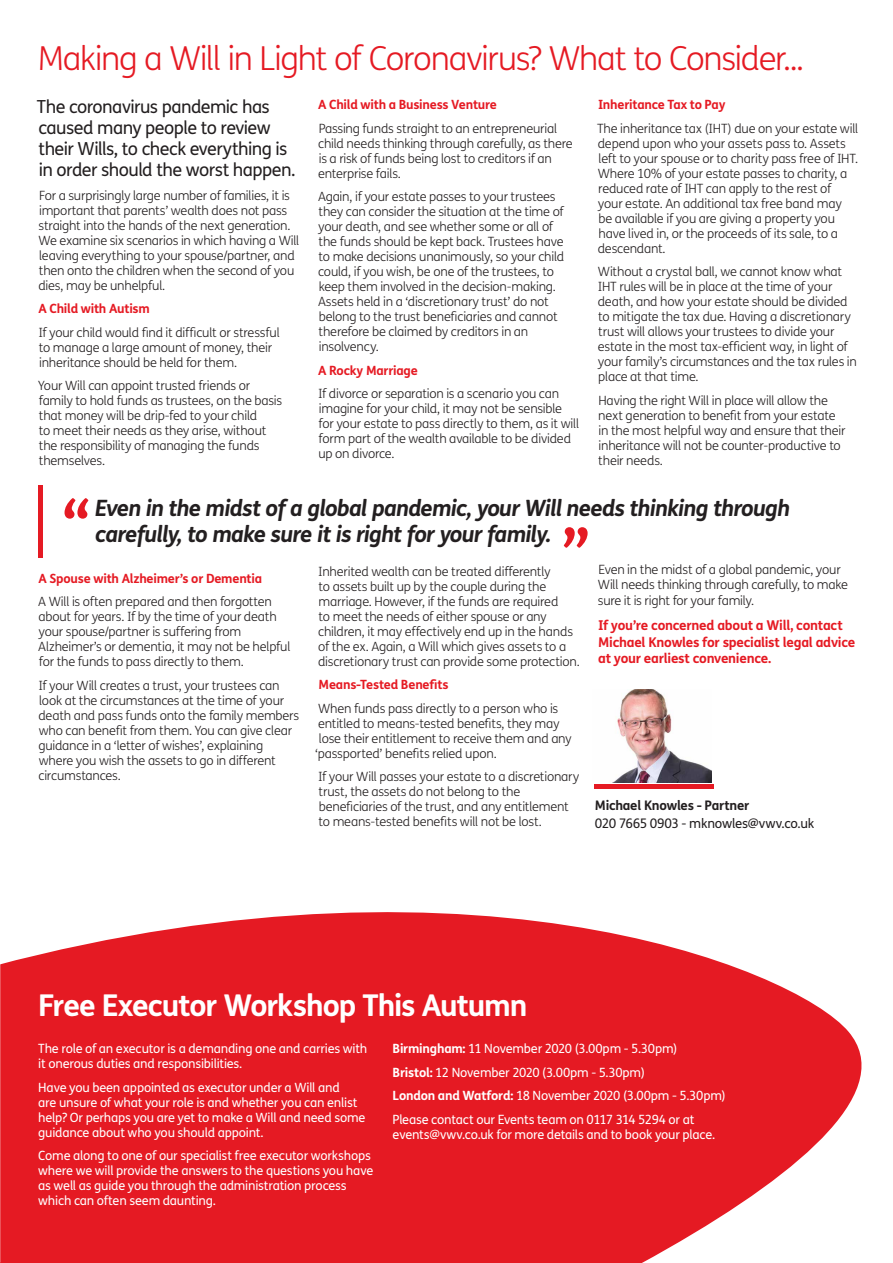
<style>
.page{position:relative;width:893px;height:1263px;background:#fff}
.page>*{position:absolute;margin:0;border:0;box-sizing:border-box;transform-origin:0 0}
.Quote__Speech_-_left{font:700 60px "FS Me";color:#e51a23}
.Quote__Speech_-_righ{font:700 60px "FS Me";color:#e51a23}
.Author{font:300 33px "FS Me";letter-spacing:-.035em;color:#e51a23}
.Author-2{font:700 30px "FS Me";letter-spacing:-.035em;color:#fff}
.Body{font:italic 700 22.5px "FS Me";letter-spacing:-.035em;color:#231f20}
.Body-2{font:18px/21px "FS Me";letter-spacing:-.03em;color:#231f20}
.Body-3{font:700 13.5px/16.5px "FS Me";letter-spacing:-.02em;color:#e51a23}
.Author-3{font:13.2px/18px "FS Me";letter-spacing:-.02em;color:#231f20}
.Body-4{font:300 12.75px/15px "FS Me";letter-spacing:-.015em;color:#231f20}
.Body-5{font:12.75px/15px "FS Me";letter-spacing:-.015em;color:#fff}
.Sub_heading{font:700 12.75px "FS Me";letter-spacing:-.02em;color:#e51a23}
.s1{font-weight:700}
</style>
<div class="page">
<svg style="left:0;top:912px;width:862px;height:351px;background:#e83840"></svg>
<img style="left:612px;top:689px;width:99px;height:94px">
<hr style="left:595px;top:784px;width:119px;height:4px;background:#e51a23">
<div style="left:38px;top:485px;width:5px;height:72px;background:#e51a23"></div>
<p class="Author" style="left:38px;top:36px;width:767px">Making a Will in Light of Coronavirus? What to Consider...</p>
<p class="Body-2" style="left:37px;top:96px;width:260px">The coronavirus pandemic has caused many people to review their Wills, to check everything is in order should the worst happen.</p>
<p class="Body-4" style="left:38px;top:187px;width:262px">For a surprisingly large number of families, it is important that parents’ wealth does not pass straight into the hands of the next generation.<br>We examine six scenarios in which having a Will leaving everything to your spouse/partner, and then onto the children when the second of you dies, may be unhelpful.</p>
<p class="Sub_heading" style="left:38px;top:299px;width:113px">A Child with Autism</p>
<p class="Body-4" style="left:38px;top:324px;width:243px">If your child would find it difficult or stressful to manage a large amount of money, their inheritance should be held for them.</p>
<p class="Body-4" style="left:38px;top:378px;width:245px">Your Will can appoint trusted friends or family to hold funds as trustees, on the basis that money will be drip-fed to your child<br>to meet their needs as they arise, without the responsibility of managing the funds themselves.</p>
<p class="Sub_heading" style="left:318px;top:95px;width:180px">A Child with a Business Venture</p>
<p class="Body-4" style="left:318px;top:121px;width:256px">Passing funds straight to an entrepreneurial child needs thinking through carefully, as there is a risk of funds being lost to creditors if an enterprise fails.</p>
<p class="Body-4" style="left:318px;top:189px;width:248px">Again, if your estate passes to your trustees they can consider the situation at the time of your death, and see whether some or all of the funds should be kept back. Trustees have to make decisions unanimously, so your child could, if you wish, be one of the trustees, to keep them involved in the decision-making.<br>Assets held in a ‘discretionary trust’ do not belong to the trust beneficiaries and cannot therefore be claimed by creditors in an insolvency.</p>
<p class="Sub_heading" style="left:318px;top:360px;width:101px">A Rocky Marriage</p>
<p class="Body-4" style="left:318px;top:386px;width:263px">If divorce or separation is a scenario you can imagine for your child, it may not be sensible for your estate to pass directly to them, as it will form part of the wealth available to be divided up on divorce.</p>
<p class="Sub_heading" style="left:598px;top:95px;width:129px">Inheritance Tax to Pay</p>
<p class="Body-4" style="left:597px;top:121px;width:263px">The inheritance tax (IHT) due on your estate will depend upon who your assets pass to. Assets left to your spouse or to charity pass free of IHT.<br>Where 10% of your estate passes to charity, a reduced rate of IHT can apply to the rest of<br>your estate. An additional tax free band may<br>be available if you are giving a property you have lived in, or the proceeds of its sale, to a descendant.</p>
<p class="Body-4" style="left:598px;top:264px;width:261px">Without a crystal ball, we cannot know what IHT rules will be in place at the time of your death, and how your estate should be divided to mitigate the tax due. Having a discretionary trust will allows your trustees to divide your estate in the most tax-efficient way, in light of your family’s circumstances and the tax rules in place at that time.</p>
<p class="Body-4" style="left:598px;top:393px;width:249px">Having the right Will in place will allow the next generation to benefit from your estate in the most helpful way and ensure that their inheritance will not be counter-productive to their needs.</p>
<p class="Quote__Speech_-_left" style="left:62px;top:474px;width:31px">“</p>
<p class="Body" style="left:95px;top:491px;width:696px">Even in the midst of a global pandemic, your Will needs thinking through</p>
<p class="Body" style="left:95px;top:516px;width:458px">carefully, to make sure it is right for your family.</p>
<p class="Quote__Speech_-_righ" style="left:590px;top:572px;width:31px;rotate:-180deg">“</p>
<p class="Sub_heading" style="left:38px;top:568px;width:225px">A Spouse with Alzheimer’s or Dementia</p>
<p class="Body-4" style="left:38px;top:594px;width:254px">A Will is often prepared and then forgotten about for years. If by the time of your death your spouse/partner is suffering from Alzheimer’s or dementia, it may not be helpful for the funds to pass directly to them.</p>
<p class="Body-4" style="left:38px;top:677px;width:262px">If your Will creates a trust, your trustees can look at the circumstances at the time of your death and pass funds onto the family members who can benefit from them. You can give clear guidance in a ‘letter of wishes’, explaining where you wish the assets to go in different circumstances.</p>
<p class="Body-4" style="left:318px;top:564px;width:263px">Inherited wealth can be treated differently<br>to assets built up by the couple during the marriage. However, if the funds are required<br>to meet the needs of either spouse or any children, it may effectively end up in the hands of the ex. Again, a Will which gives assets to a discretionary trust can provide some protection.</p>
<p class="Sub_heading" style="left:319px;top:675px;width:132px">Means-Tested Benefits</p>
<p class="Body-4" style="left:315px;top:701px;width:258px">When funds pass directly to a person who is entitled to means-tested benefits, they may lose their entitlement to receive them and any ‘passported’ benefits relied upon.</p>
<p class="Body-4" style="left:318px;top:769px;width:263px">If your Will passes your estate to a discretionary trust, the assets do not belong to the beneficiaries of the trust, and any entitlement to means-tested benefits will not be lost.</p>
<p class="Body-4" style="left:598px;top:562px;width:252px">Even in the midst of a global pandemic, your<br>Will needs thinking through carefully, to make</p>
<p class="Body-4" style="left:598px;top:593px;width:158px">sure it is right for your family.</p>
<p class="Body-3" style="left:598px;top:617px;width:259px">If you’re concerned about a Will, contact<br>Michael Knowles for specialist legal advice at your earliest convenience.</p>
<p class="Author-3" style="left:595px;top:796px;width:221px"><span class="s1">Michael Knowles - Partner<br></span>020 7665 0903 - mknowles@vwv.co.uk</p>
<p class="Author-2" style="left:38px;top:982px;width:491px">Free Executor Workshop This Autumn</p>
<p class="Body-5" style="left:38px;top:1041px;width:331px">The role of an executor is a demanding one and carries with it onerous duties and responsibilities.</p>
<p class="Body-5" style="left:38px;top:1079px;width:329px">Have you been appointed as executor under a Will and<br>are unsure of what your role is and whether you can enlist help? Or perhaps you are yet to make a Will and need some guidance about who you should appoint.</p>
<p class="Body-5" style="left:38px;top:1148px;width:337px">Come along to one of our specialist free executor workshops where we will provide the answers to the questions you have as well as guide you through the administration process which can often seem daunting.</p>
<p class="Body-5" style="left:393px;top:1041px;width:286px"><span class="s1">Birmingham:</span> 11 November 2020 (3.00pm - 5.30pm)</p>
<p class="Body-5" style="left:393px;top:1064px;width:254px"><span class="s1">Bristol:</span> 12 November 2020 (3.00pm - 5.30pm)</p>
<p class="Body-5" style="left:393px;top:1088px;width:334px"><span class="s1">London and Watford:</span> 18 November 2020 (3.00pm - 5.30pm)</p>
<p class="Body-5" style="left:393px;top:1111px;width:324px">Please contact our Events team on 0117 314 5294 or at events@vwv.co.uk for more details and to book your place.</p>
</div>
